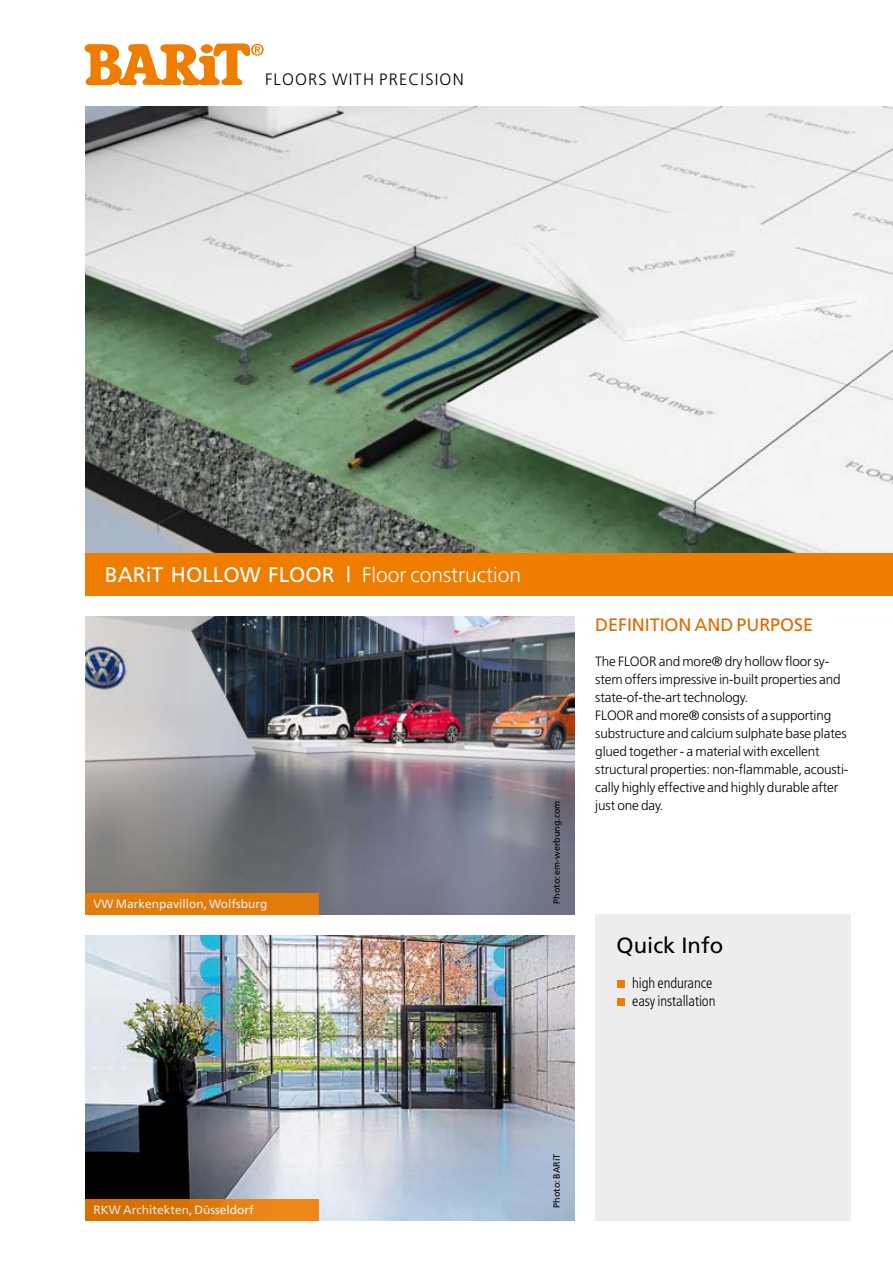
<style>
.page{position:relative;width:893px;height:1263px;background:#fff}
.page>*{position:absolute;margin:0;border:0;box-sizing:border-box;transform-origin:0 0}
.t1{font:22.05px "Frutiger";color:#000}
.t2{font:300 21px "Frutiger";color:#fff}
.t3{font:21px "Frutiger";color:#fff}
.t4{font:18px "Frutiger";letter-spacing:-.005em;color:#dc6a02}
.t5{font:300 16.5px "Frutiger";letter-spacing:.07em;color:#000}
.t6{font:300 condensed 14.7px/17.7px "Frutiger";letter-spacing:-.005em;color:#000}
.t7{font:300 13.5px/18px "Frutiger";letter-spacing:-.01em;color:#000}
.t8{font:12px "Frutiger";color:#fff}
.t9{font:9px "Frutiger";color:#000}
.s1{font-weight:400}
</style>
<div class="page">
<img style="left:85px;top:106px;width:808px;height:447px">
<div style="left:85px;top:553px;width:808px;height:42px;background:#ef7d00"></div>
<div style="left:595px;top:914px;width:255px;height:306px;background:#ededed"></div>
<img style="left:85px;top:617px;width:489px;height:297px">
<img style="left:85px;top:935px;width:489px;height:285px">
<svg style="left:85px;top:43px;width:179px;height:42px"></svg>
<div style="left:617px;top:980px;width:7px;height:8px;background:#ef7d00"></div>
<div style="left:617px;top:998px;width:7px;height:7px;background:#ef7d00"></div>
<div style="left:85px;top:893px;width:234px;height:21px;background:#e27b0b"></div>
<div style="left:85px;top:1199px;width:234px;height:21px;background:linear-gradient(to right,#d06a00,#f08a1c)"></div>
<p class="t5" style="left:265px;top:70px;width:200px">FLOORS WITH PRECISION</p>
<h2 class="t3" style="left:105px;top:562px;width:81px">BARiT HOLLO</h2>
<h2 class="t3" style="left:240px;top:562px;width:54px">W FLOO</h2>
<h2 class="t2" style="left:322px;top:562px;width:201px"><span class="s1">R |</span> Floor construction</h2>
<p class="t8" style="left:94px;top:896px;width:176px">VW Markenpavillon, Wolfsburg</p>
<p class="t9" style="left:551px;top:904px;width:105px;rotate:-90deg">Photo: em-werbung.com</p>
<h3 class="t4" style="left:595px;top:614px;width:197px">Defi nition AND PU RPOSE</h3>
<p class="t7" style="left:595px;top:652px;width:255px">The FLOOR and more® dry hollow floor sy&shy;stem offers impressive in-built properties and state-of-the-art technology.<br>FLOOR and more® consists of a supporting substructure and calcium sulphate base plates glued together - a material with excellent structural properties: non-flammable, acousti&shy;cally highly effective and highly durable after just one day.</p>
<h1 class="t1" style="left:617px;top:932px;width:108px">Quick Info</h1>
<p class="t6" style="left:632px;top:974px;width:85px">high endurance easy installation</p>
<p class="t8" style="left:94px;top:1202px;width:162px">RKW Architekten, Düsseldorf</p>
<p class="t9" style="left:551px;top:1208px;width:56px;rotate:-90deg">Photo: BARiT</p>
</div>
